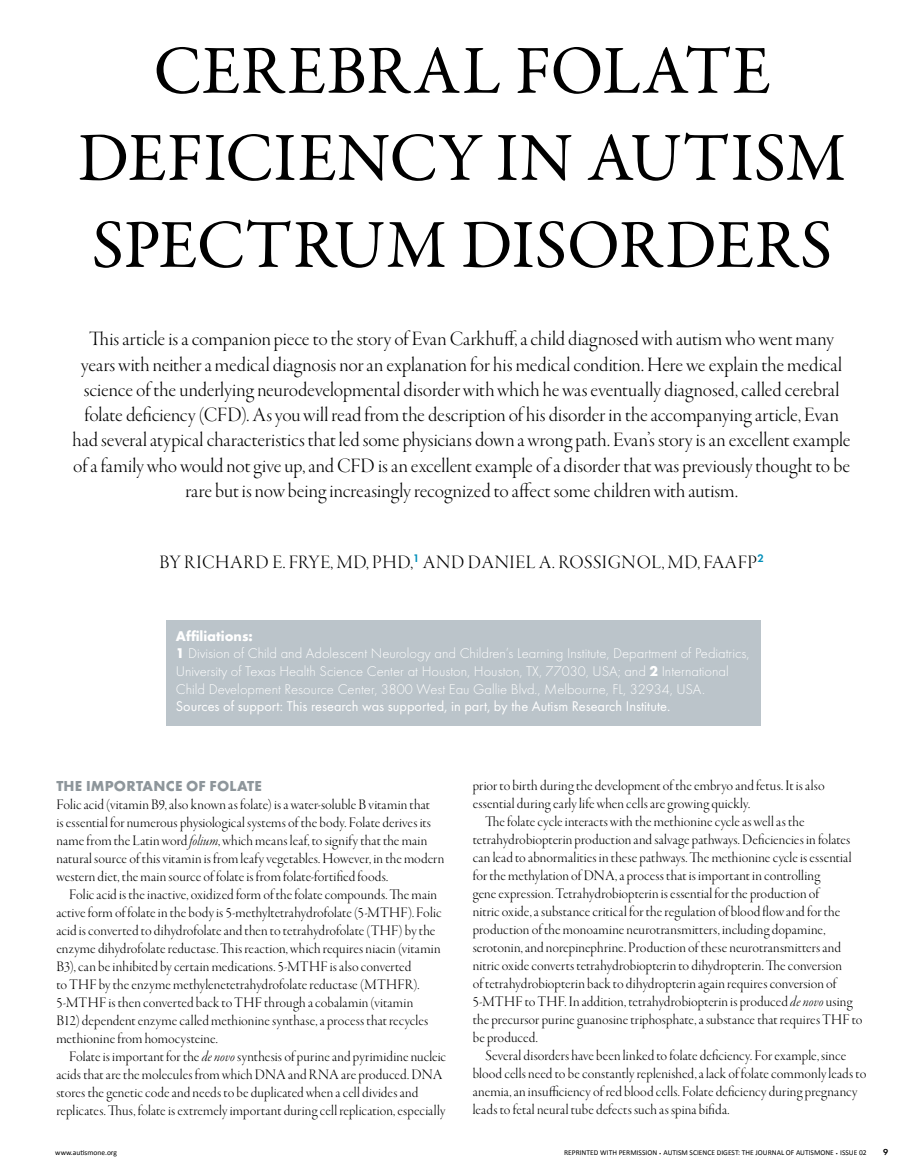
<style>
.page{position:relative;width:905px;height:1175px;background:#fff}
.page>*{position:absolute;margin:0;border:0;box-sizing:border-box;transform-origin:0 0}
.t1{font:69px/87px "Garamond Premr Pro";letter-spacing:.005em;color:#000;text-align:center}
.t2{font:21px/25.2px "Garamond Premr Pro Lt Disp";color:#000;text-align:center}
.t3{font:19.5px "Garamond Premr Pro Lt Disp";letter-spacing:.02em;color:#000}
.t4{font:15px/18px "Garamond Premr Pro Lt Disp";letter-spacing:.005em;color:#000}
.t5{font:700 15px "Futura T";letter-spacing:.015em;color:#8e969b}
.t6{font:300 14.7px/17.5px "Futura T";color:#fff}
.t7{font:14.7px "Futura T";color:#fff}
.t8{font:600 9px "Futura T";color:#000}
.t9{font:7.5px "Calibri";color:#000}
.s1{font-weight:700}
.s2{font-family:"Garamond Premr Pro Lt It Disp"}
</style>
<div class="page">
<div style="left:166px;top:620px;width:594px;height:105px;background:#bbc4ca"></div>
<h1 class="t1" style="left:78px;top:29px;width:770px">CEREBRAL FOLATE<br>DEFICIENCY IN AUTISM<br>SPECTRUM DISORDERS</h1>
<p class="t2" style="left:73px;top:327px;width:779px">This article is a companion piece to the story of Evan Carkhuff, a child diagnosed with autism who went many years with neither a medical diagnosis nor an explanation for his medical condition. Here we explain the medical science of the underlying neurodevelopmental disorder with which he was eventually diagnosed, called cerebral folate deficiency (CFD). As you will read from the description of his disorder in the accompanying article, Evan had several atypical characteristics that led some physicians down a wrong path. Evan’s story is an excellent example of a family who would not give up, and CFD is an excellent example of a disorder that was previously thought to be rare but is now being increasingly recognized to affect some children with autism.</p>
<h3 class="t3" style="left:159px;top:551px;width:50px">By Richard</h3>
<h3 class="t3" style="left:272px;top:551px;width:165px">E. Frye, MD, Ph D,<sup>1</sup> and</h3>
<h3 class="t3" style="left:468px;top:551px;width:26px">Daniel</h3>
<h3 class="t3" style="left:539px;top:551px;width:41px">A. Rossi</h3>
<h3 class="t3" style="left:607px;top:551px;width:28px">gnol</h3>
<h3 class="t3" style="left:661px;top:551px;width:104px">, MD, FAAFP<sup>2</sup></h3>
<p class="t6" style="left:176px;top:627px;width:575px"><span class="s1">AFFILIATIONS:<br>1</span> Division of Child and Adolescent Neurology and Children’s Learning Institute, Department of Pediatrics, University of Texas Health Science Center at Houston, Houston, TX, 77030, USA; and <span class="s1">2</span> International Child Development Resource Center, 3800 West Eau Gallie Blvd., Melbourne, FL, 32934, USA.</p>
<p class="t7" style="left:176px;top:697px;width:496px">Sources of support: This research was supported, in part, by the Autism Research I nstitute.</p>
<p class="t5" style="left:56px;top:777px;width:207px">THE IMPORTANCE OF FOLATE</p>
<p class="t4" style="left:56px;top:795px;width:389px">Folic acid (vitamin B9, also known as folate) is a water-soluble B vitamin that<br>is essential for numerous physiological systems of the body. Folate derives its name from the Latin word <span class="s2">folium</span>, which means leaf, to signify that the main natural source of this vitamin is from leafy vegetables. However, in the modern western diet, the main source of folate is from folate-fortified foods.</p>
<p class="t4" style="left:56px;top:885px;width:386px;text-indent:13px">Folic acid is the inactive, oxidized form of the folate compounds. The main active form of folate in the body is 5-methyltetrahydrofolate (5-MTHF). Folic acid is converted to dihydrofolate and then to tetrahydrofolate (THF) by the enzyme dihydrofolate reductase. This reaction, which requires niacin (vitamin B3), can be inhibited by certain medications. 5-MTHF is also converted<br>to THF by the enzyme methylenetetrahydrofolate reductase (MTHFR).<br>5-MTHF is then converted back to THF through a cobalamin (vitamin<br>B12) dependent enzyme called methionine synthase, a process that recycles methionine from homocysteine.</p>
<p class="t4" style="left:56px;top:1047px;width:391px;text-indent:13px">Folate is important for the <span class="s2">de novo</span> synthesis of purine and pyrimidine nucleic acids that are the molecules from which DNA and RNA are produced. DNA stores the genetic code and needs to be duplicated when a cell divides and replicates. Thus, folate is extremely important during cell replication, especially</p>
<p class="t4" style="left:472px;top:777px;width:353px">prior to birth during the development of the embryo and fetus. It is also essential during early life when cells are growing quickly.</p>
<p class="t4" style="left:472px;top:813px;width:391px;text-indent:13px">The folate cycle interacts with the methionine cycle as well as the tetrahydrobiopterin production and salvage pathways. Deficiencies in folates can lead to abnormalities in these pathways. The methionine cycle is essential for the methylation of DNA, a process that is important in controlling<br>gene expression. Tetrahydrobiopterin is essential for the production of<br>nitric oxide, a substance critical for the regulation of blood flow and for the production of the monoamine neurotransmitters, including dopamine, serotonin, and norepinephrine. Production of these neurotransmitters and nitric oxide converts tetrahydrobiopterin to dihydropterin. The conversion<br>of tetrahydrobiopterin back to dihydropterin again requires conversion of 5-MTHF to THF. In addition, tetrahydrobiopterin is produced <span class="s2">de novo</span> using the precursor purine guanosine triphosphate, a substance that requires THF to be produced.</p>
<p class="t4" style="left:472px;top:1047px;width:395px;text-indent:13px">Several disorders have been linked to folate deficiency. For example, since blood cells need to be constantly replenished, a lack of folate commonly leads to anemia, an insufficiency of red blood cells. Folate deficiency during pregnancy leads to fetal neural tube defects such as spina bifida.</p>
<p class="t9" style="left:55px;top:1148px;width:63px">www.autismone.org</p>
<p class="t9" style="left:564px;top:1148px;width:304px">REPRINTED WITH PERMISSION AUTISM SCIENCE DIGEST: THE JOURNAL OF AUTISMONE ISSUE 02</p>
<p class="t8" style="left:883px;top:1147px;width:7px">9</p>
</div>
